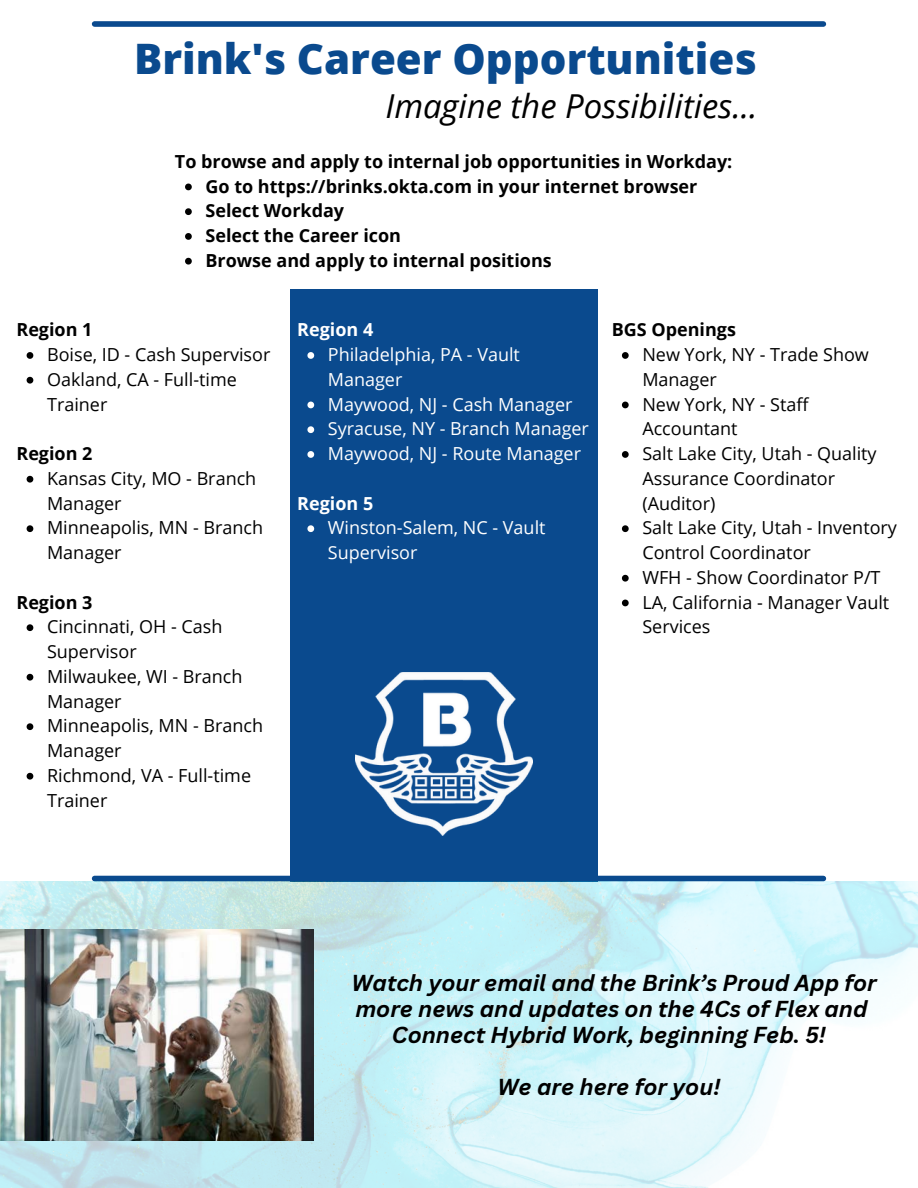
<style>
.page{position:relative;width:918px;height:1188px;background:#fff}
.page>*{position:absolute;margin:0;border:0;box-sizing:border-box;transform-origin:0 0}
.t1{font:800 42px "Open Sans";color:#0a4a8e}
.t2{font:italic 33px "Open Sans";color:#000}
.t3{font:italic 700 22.5px/25.8px "Canva Sans";color:#000;text-align:center}
.t4{font:18px/24.8px "Open Sans";color:#000}
.t5{font:700 18px "Open Sans";color:#000}
.t6{font:18px/24.8px "Open Sans";color:#fff}
.t7{font:700 18px "Open Sans";color:#fff}
</style>
<div class="page">
<div style="left:290px;top:289px;width:308px;height:592px;background:#0a4a8e"></div>
<div style="left:95px;top:21px;width:728px;height:6px;background:#0a4a8e"></div>
<div style="left:95px;top:876px;width:728px;height:5px;background:#0a4a8e"></div>
<img style="left:356px;top:672px;width:177px;height:163px">
<svg style="left:27px;top:352px;width:6px;height:7px"></svg>
<svg style="left:27px;top:377px;width:6px;height:7px"></svg>
<svg style="left:27px;top:476px;width:6px;height:7px"></svg>
<svg style="left:27px;top:525px;width:6px;height:7px"></svg>
<svg style="left:27px;top:624px;width:6px;height:7px"></svg>
<svg style="left:27px;top:674px;width:6px;height:7px"></svg>
<svg style="left:27px;top:723px;width:6px;height:7px"></svg>
<svg style="left:27px;top:773px;width:6px;height:7px"></svg>
<svg style="left:307px;top:352px;width:7px;height:7px"></svg>
<svg style="left:307px;top:402px;width:7px;height:6px"></svg>
<svg style="left:307px;top:426px;width:7px;height:7px"></svg>
<svg style="left:307px;top:451px;width:7px;height:7px"></svg>
<svg style="left:307px;top:525px;width:7px;height:7px"></svg>
<svg style="left:185px;top:184px;width:7px;height:6px"></svg>
<svg style="left:185px;top:208px;width:7px;height:7px"></svg>
<svg style="left:185px;top:233px;width:7px;height:7px"></svg>
<svg style="left:185px;top:258px;width:7px;height:7px"></svg>
<svg style="left:622px;top:352px;width:7px;height:7px"></svg>
<svg style="left:622px;top:402px;width:7px;height:6px"></svg>
<svg style="left:622px;top:451px;width:7px;height:7px"></svg>
<svg style="left:622px;top:525px;width:7px;height:7px"></svg>
<svg style="left:622px;top:575px;width:7px;height:7px"></svg>
<svg style="left:622px;top:600px;width:7px;height:6px"></svg>
<img style="left:0;top:881px;width:918px;height:307px">
<img style="left:0;top:930px;width:314px;height:210px">
<p class="t1" style="left:134px;top:30px;width:624px">Brink's Career Opportunities</p>
<p class="t2" style="left:386px;top:83px;width:373px">Imagine the Possibilities...</p>
<p class="t5" style="left:175px;top:149px;width:559px">To browse and apply to internal job opportunities in Workday:</p>
<p class="t5" style="left:206px;top:173px;width:493px">Go to https://brinks.okta.com in your internet browser</p>
<h4 class="t5" style="left:206px;top:198px;width:140px">Select Workday</h4>
<p class="t5" style="left:206px;top:223px;width:197px">Select the Career icon</p>
<p class="t5" style="left:206px;top:248px;width:348px">Browse and apply to internal positions</p>
<h2 class="t5" style="left:16px;top:317px;width:78px">Region 1</h2>
<h4 class="t4" style="left:47px;top:342px;width:225px">Boise, ID - Cash Supervisor</h4>
<p class="t4" style="left:47px;top:366px;width:191px">Oakland, CA - Full-time<br>Trainer</p>
<p class="t5" style="left:16px;top:441px;width:78px">Region 2</p>
<p class="t4" style="left:47px;top:465px;width:211px">Kansas City, MO - Branch<br>Manager</p>
<p class="t4" style="left:47px;top:515px;width:218px">Minneapolis, MN - Branch<br>Manager</p>
<h4 class="t5" style="left:16px;top:589px;width:78px">Region 3</h4>
<p class="t4" style="left:47px;top:614px;width:177px">Cincinnati, OH - Cash<br>Supervisor</p>
<p class="t4" style="left:47px;top:663px;width:197px">Milwaukee, WI - Branch<br>Manager</p>
<p class="t4" style="left:47px;top:713px;width:218px">Minneapolis, MN - Branch<br>Manager</p>
<p class="t4" style="left:47px;top:762px;width:206px">Richmond, VA - Full-time<br>Trainer</p>
<h4 class="t7" style="left:297px;top:317px;width:77px">Region 4</h4>
<p class="t6" style="left:328px;top:342px;width:194px">Philadelphia, PA - Vault<br>Manager</p>
<p class="t6" style="left:328px;top:391px;width:246px">Maywood, NJ - Cash Manager</p>
<h4 class="t6" style="left:328px;top:416px;width:263px">Syracuse, NY - Branch Manager</h4>
<p class="t6" style="left:328px;top:441px;width:255px">Maywood, NJ - Route Manager</p>
<p class="t7" style="left:297px;top:490px;width:77px">Region 5</p>
<h4 class="t6" style="left:328px;top:515px;width:219px">Winston-Salem, NC - Vault<br>Supervisor</h4>
<h4 class="t5" style="left:612px;top:317px;width:126px">BGS Openings</h4>
<p class="t4" style="left:642px;top:342px;width:228px">New York, NY - Trade Show<br>Manager</p>
<p class="t4" style="left:642px;top:391px;width:168px">New York, NY - Staff<br>Accountant</p>
<p class="t4" style="left:642px;top:441px;width:236px">Salt Lake City, Utah - Quality<br>Assurance Coordinator (Auditor)</p>
<p class="t4" style="left:642px;top:515px;width:256px">Salt Lake City, Utah - Inventory<br>Control Coordinator</p>
<p class="t4" style="left:642px;top:564px;width:240px">WFH - Show Coordinator P/T</p>
<p class="t4" style="left:642px;top:589px;width:248px">LA, California - Manager Vault<br>Services</p>
<p class="t3" style="left:352px;top:970px;width:527px">Watch your email and the Brink’s Proud App for more news and updates on the 4Cs of Flex and<br>Connect Hybrid Work, beginning Feb. 5!</p>
<h3 class="t3" style="left:498px;top:1073px;width:224px">We are here for you!</h3>
</div>
